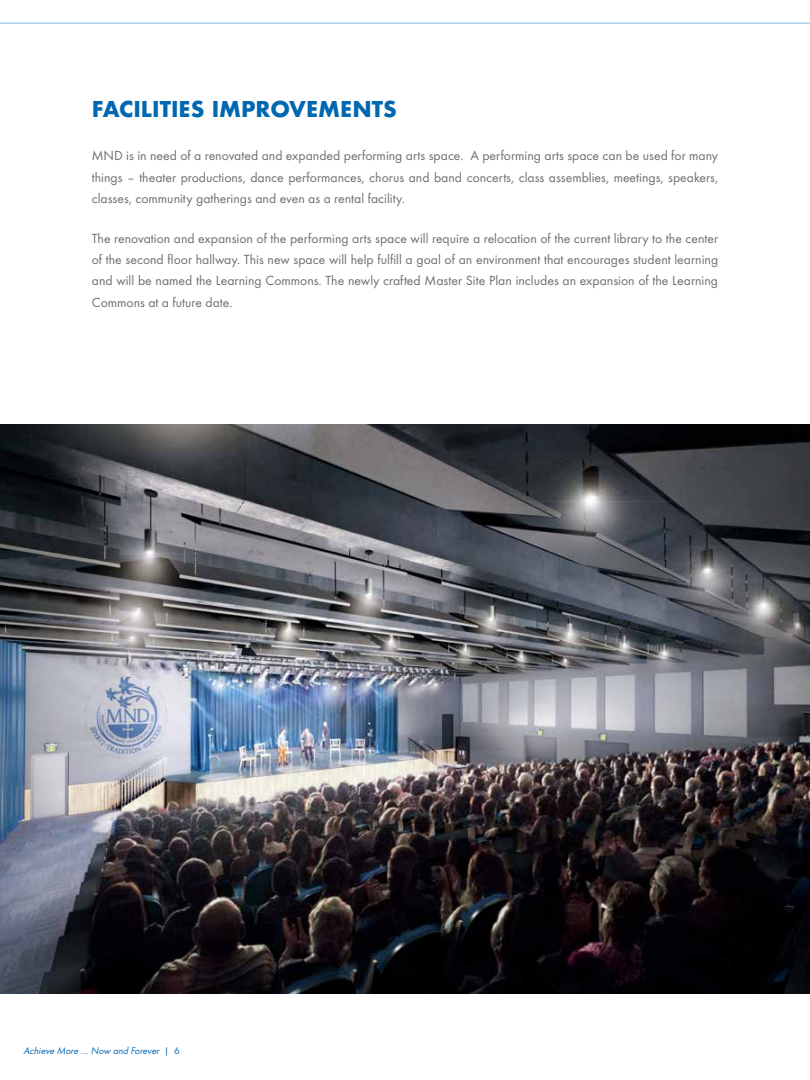
<style>
.page{position:relative;width:810px;height:1080px;background:#fff}
.page>*{position:absolute;margin:0;border:0;box-sizing:border-box;transform-origin:0 0}
.t1{font:700 21.25px "Futura";color:#0067b1}
.t2{font:13.75px/21.2px "Futura TOT";color:#6d6e71;text-align:justify}
.t3{font:italic 10px "Futura TOT";color:#0067b1}
.s1{font-style:normal}
</style>
<div class="page">
<hr style="left:0;top:22px;width:810px;height:2px;background:#97caeb">
<img style="left:0;top:425px;width:810px;height:569px">
<h1 class="t1" style="left:92px;top:93px;width:306px">FACILITIES IMPROVEMENTS</h1>
<p class="t2" style="left:92px;top:145px;width:628px">MND is in need of a renovated and expanded performing arts space. A performing arts space can be used for many things – theater productions, dance performances, chorus and band concerts, class assemblies, meetings, speakers, classes, community gatherings and even as a rental facility.</p>
<p class="t2" style="left:92px;top:228px;width:628px">The renovation and expansion of the performing arts space will require a relocation of the current library to the center of the second floor hallway. This new space will help fulfill a goal of an environment that encourages student learning and will be named the Learning Commons. The newly crafted Master Site Plan includes an expansion of the Learning Commons at a future date.</p>
<p class="t3" style="left:23px;top:1044px;width:158px">Achieve More … Now and Forever <span class="s1">| 6</span></p>
</div>
